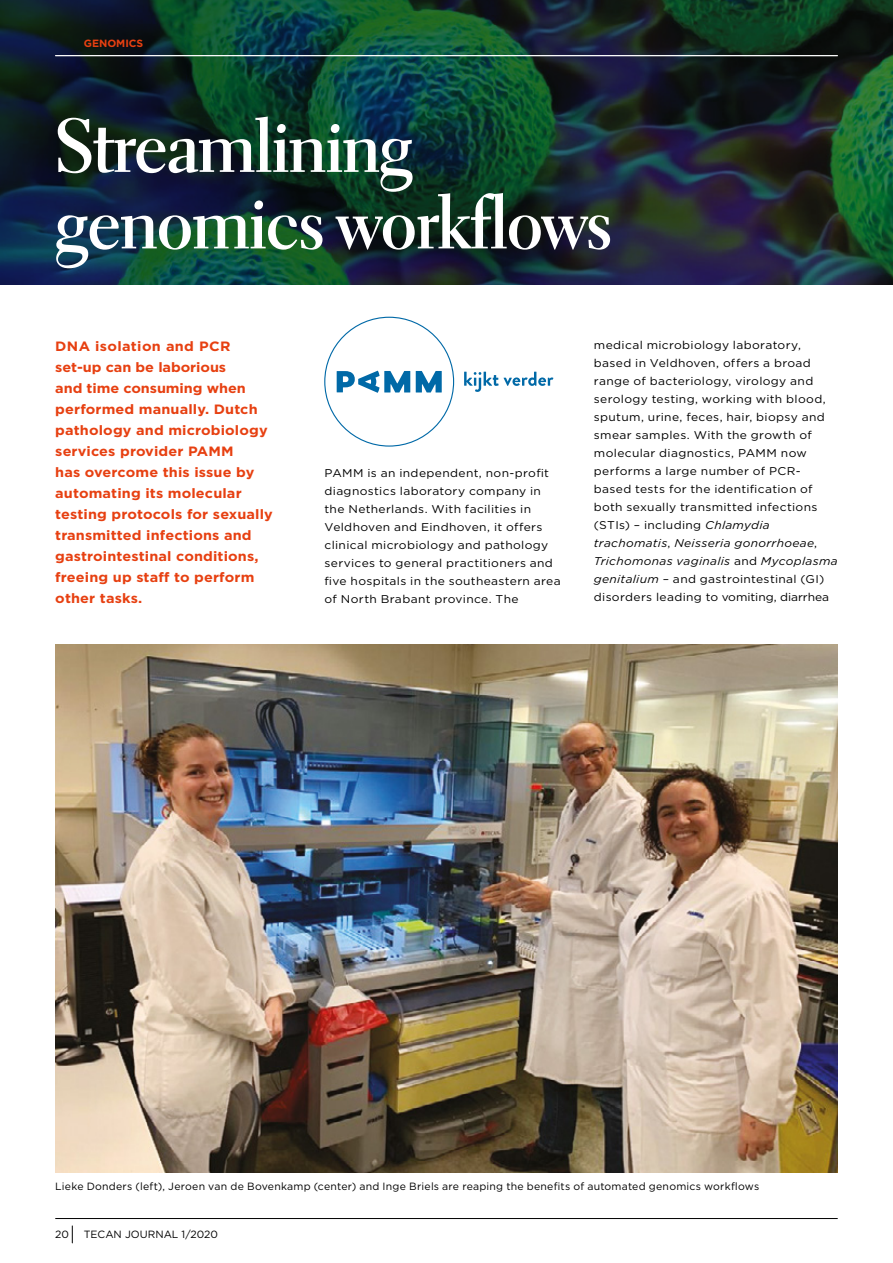
<style>
.page{position:relative;width:893px;height:1263px;background:#fff}
.page>*{position:absolute;margin:0;border:0;box-sizing:border-box;transform-origin:0 0}
.t1{font:76.5px/76.5px "Electra LT Std Bold Display";color:#fff}
.t2{font:700 13.5px/21px "Gotham";letter-spacing:.01em;color:#e74011;scale:1.07 1}
.t3{font:11.25px/18px "Gotham";letter-spacing:.03em;color:#000;scale:1.07 1}
.t4{font:10.5px "Gotham";letter-spacing:.02em;color:#000}
.t5{font:10.5px "Gotham";color:#000}
.t6{font:700 10.5px "Gotham";color:#e74011}
.s1{font-style:italic}
</style>
<div class="page">
<img style="left:0;top:0;width:893px;height:285px">
<hr style="left:55px;top:55px;width:783px;height:1px;background:#fff">
<svg style="left:72px;top:1226px;width:1px;height:17px"></svg>
<hr style="left:55px;top:1218px;width:783px;height:1px;background:#000">
<img style="left:55px;top:644px;width:783px;height:528px">
<svg style="left:464px;top:372px;width:90px;height:20px"></svg>
<svg style="left:324px;top:317px;width:130px;height:130px"></svg>
<p class="t6" style="left:84px;top:36px;width:61px">GENOMICS</p>
<h1 class="t1" style="left:55px;top:108px;width:558px">Streamlining genomics workflows</h1>
<p class="t2" style="left:55px;top:336px;width:205px">DNA isolation and PCR set-up can be laborious<br>and time consuming when performed manually. Dutch pathology and microbiology services provider PAMM<br>has overcome this issue by automating its molecular testing protocols for sexually transmitted infections and gastrointestinal conditions, freeing up staff to perform other tasks.</p>
<p class="t3" style="left:325px;top:464px;width:222px">PAMM is an independent, non-profit diagnostics laboratory company in the Netherlands. With facilities in Veldhoven and Eindhoven, it offers clinical microbiology and pathology services to general practitioners and five hospitals in the southeastern area of North Brabant province. The</p>
<p class="t3" style="left:594px;top:336px;width:229px">medical microbiology laboratory, based in Veldhoven, offers a broad range of bacteriology, virology and serology testing, working with blood, sputum, urine, feces, hair, biopsy and smear samples. With the growth of molecular diagnostics, PAMM now performs a large number of PCR&shy;based tests for the identification of both sexually transmitted infections (STIs) – including <span class="s1">Chlamydia trachomatis</span>, <span class="s1">Neisseria gonorrhoeae</span>, <span class="s1">Trichomonas vaginalis</span> and <span class="s1">Mycoplasma genitalium</span> – and gastrointestinal (GI) disorders leading to vomiting, diarrhea</p>
<p class="t4" style="left:55px;top:1180px;width:705px">Lieke Donders (left), Jeroen van de Bovenkamp (center) and Inge Briels are reaping the benefits of automated genomics workflows</p>
<p class="t4" style="left:55px;top:1229px;width:15px">20</p>
<p class="t5" style="left:84px;top:1229px;width:136px">TECAN JOURNAL 1/2020</p>
</div>
